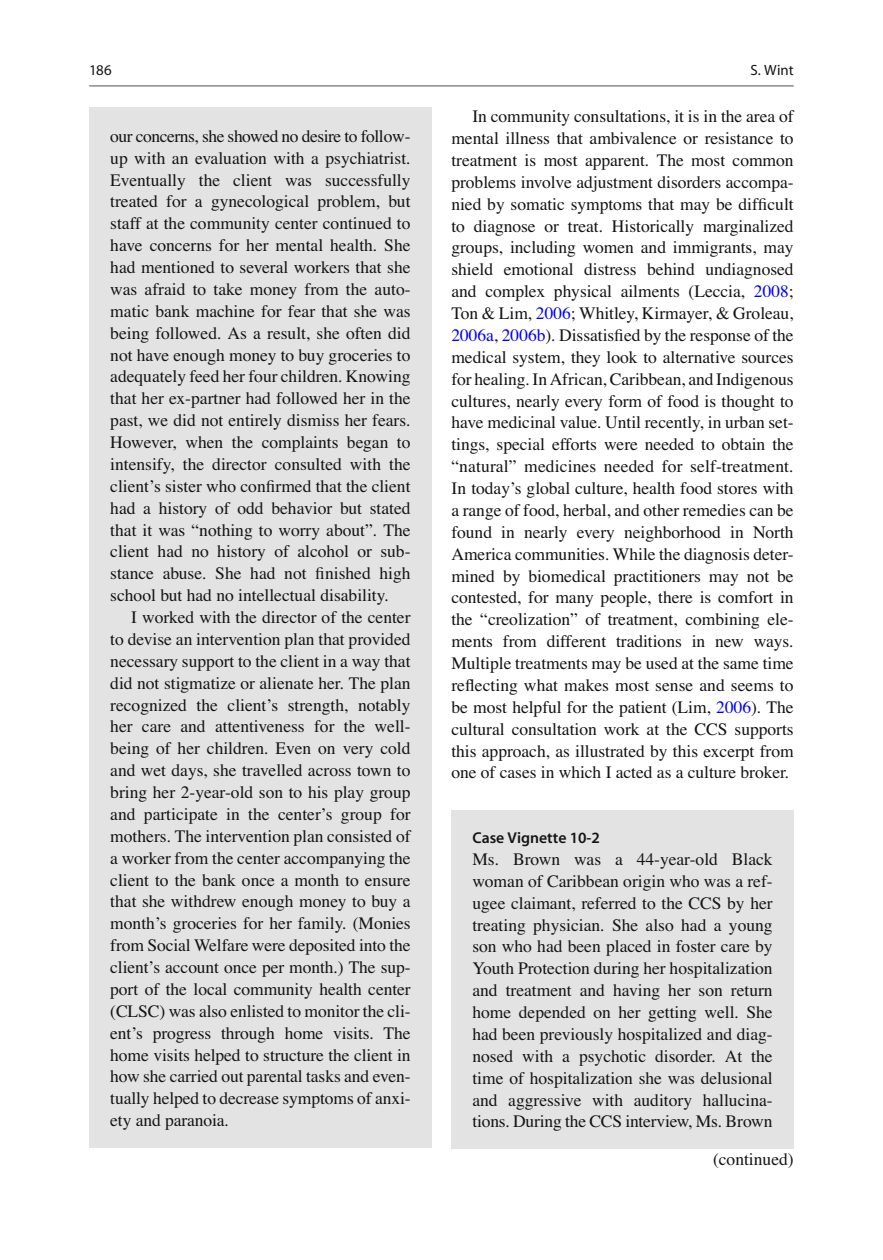
<style>
.page{position:relative;width:883px;height:1260px;background:#fff}
.page>*{position:absolute;margin:0;border:0;box-sizing:border-box;transform-origin:0 0}
.t1{font:17.5px/21.9px "Times";color:#131413;text-align:justify}
.t2{font:600 15.75px "Myriad";color:#131413}
.t3{font:14.88px "Myriad";letter-spacing:.005em;color:#131413}
.s1{color:#00f}
</style>
<div class="page">
<div style="left:89px;top:107px;width:343px;height:1040px;background:#e3e3e3"></div>
<div style="left:451px;top:810px;width:343px;height:339px;background:#e3e3e3"></div>
<hr style="left:89px;top:85px;width:705px;height:2px;background:#989898">
<p class="t3" style="left:89px;top:64px;width:24px">186</p>
<p class="t1" style="left:110px;top:127px;width:302px">our concerns, she showed no desire to follow&shy;up with an evaluation with a psychiatrist.<br>Eventually the client was successfully treated for a gynecological problem, but staff at the community center continued to have concerns for her mental health. She had mentioned to several workers that she was afraid to take money from the auto&shy;matic bank machine for fear that she was being followed. As a result, she often did not have enough money to buy groceries to adequately feed her four children. Knowing that her ex-partner had followed her in the past, we did not entirely dismiss her fears.<br>However, when the complaints began to intensify, the director consulted with the client’s sister who confirmed that the client had a history of odd behavior but stated that it was “nothing to worry about”. The client had no history of alcohol or sub&shy;stance abuse. She had not finished high school but had no intellectual disability.</p>
<p class="t1" style="left:110px;top:608px;width:302px;text-indent:21px">I worked with the director of the center to devise an intervention plan that provided necessary support to the client in a way that did not stigmatize or alienate her. The plan recognized the client’s strength, notably her care and attentiveness for the well&shy;being of her children. Even on very cold and wet days, she travelled across town to bring her 2-year-old son to his play group and participate in the center’s group for mothers. The intervention plan consisted of a worker from the center accompanying the client to the bank once a month to ensure that she withdrew enough money to buy a month’s groceries for her family. (Monies from Social Welfare were deposited into the client’s account once per month.) The sup&shy;port of the local community health center (CLSC) was also enlisted to monitor the cli&shy;ent’s progress through home visits. The home visits helped to structure the client in how she carried out parental tasks and even&shy;tually helped to decrease symptoms of anxi&shy;ety and paranoia.</p>
<p class="t3" style="left:750px;top:64px;width:45px">S. Wint</p>
<p class="t1" style="left:451px;top:107px;width:344px;text-indent:21px">In community consultations, it is in the area of mental illness that ambivalence or resistance to treatment is most apparent. The most common problems involve adjustment disorders accompa&shy;nied by somatic symptoms that may be difficult to diagnose or treat. Historically marginalized groups, including women and immigrants, may shield emotional distress behind undiagnosed and complex physical ailments (Leccia, <span class="s1">2008</span> ; Ton &amp; Lim, <span class="s1">2006</span> ; Whitley, Kirmayer, &amp; Groleau, <span class="s1">2006a</span> , <span class="s1">2006b</span> ). Dissatisfied by the response of the medical system, they look to alternative sources for healing. In African, Caribbean, and Indigenous cultures, nearly every form of food is thought to have medicinal value. Until recently, in urban set&shy;tings, special efforts were needed to obtain the “natural” medicines needed for self- treatment.<br>In today’s global culture, health food stores with a range of food, herbal, and other remedies can be found in nearly every neighborhood in North America communities. While the diagnosis deter&shy;mined by biomedical practitioners may not be contested, for many people, there is comfort in the “creolization” of treatment, combining ele&shy;ments from different traditions in new ways.<br>Multiple treatments may be used at the same time reflecting what makes most sense and seems to be most helpful for the patient (Lim, <span class="s1">2006</span> ). The cultural consultation work at the CCS supports this approach, as illustrated by this excerpt from one of cases in which I acted as a culture broker.</p>
<p class="t2" style="left:472px;top:828px;width:129px">Case Vignette 10-2</p>
<p class="t1" style="left:472px;top:850px;width:302px">Ms. Brown was a 44-year-old Black woman of Caribbean origin who was a ref&shy;ugee claimant, referred to the CCS by her treating physician. She also had a young son who had been placed in foster care by Youth Protection during her hospitalization and treatment and having her son return home depended on her getting well. She had been previously hospitalized and diag&shy;nosed with a psychotic disorder. At the time of hospitalization she was delusional and aggressive with auditory hallucina&shy;tions. During the CCS interview, Ms. Brown</p>
<p class="t1" style="left:713px;top:1150px;width:82px">(continued)</p>
</div>
